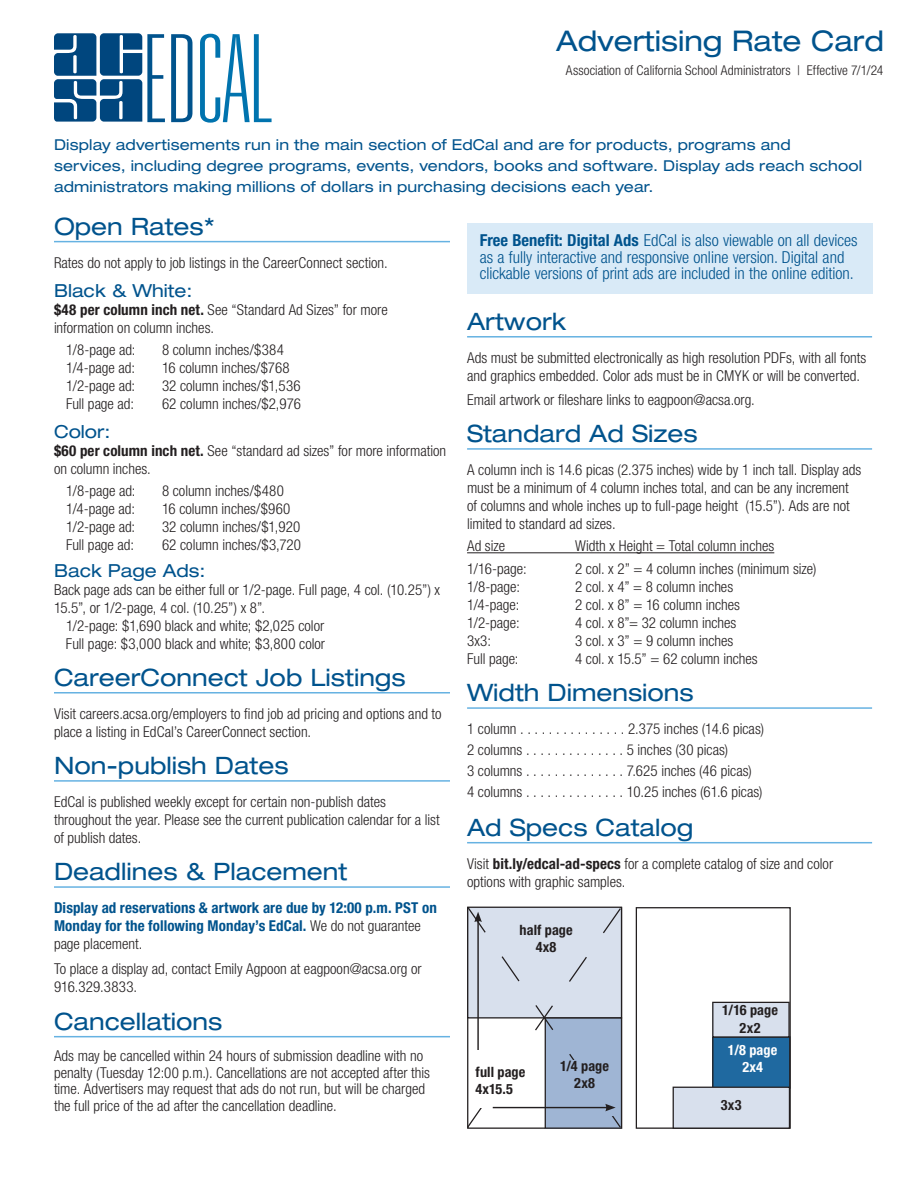
<style>
.page{position:relative;width:918px;height:1188px;background:#fff}
.page>*{position:absolute;margin:0;border:0;box-sizing:border-box;transform-origin:0 0}
.t1{font:expanded 28.5px "Helvetica Neue LT Std";color:#00538d}
.section_heads{font:expanded 24px "Helvetica Neue LT Std";color:#00538d}
.t2{font:expanded 18px "Helvetica Neue LT Std";color:#00538d}
.body_text{font:300 condensed 16.5px/16.5px "Helvetica Neue LT Std";color:#00538d}
.t3{font:300 condensed 15px/18px "Helvetica Neue LT Std";color:#231f20}
.t4{font:expanded 15px/21px "Helvetica Neue LT Std";letter-spacing:.01em;color:#00538d}
.t5{font:700 condensed 15px/18px "Helvetica Neue LT Std";letter-spacing:.005em;color:#00538d}
.t6{font:700 condensed 14.25px/17.1px "Helvetica Neue LT Std";letter-spacing:.005em;color:#231f20;text-align:center}
.t7{font:700 condensed 14.25px/17.1px "Helvetica Neue LT Std";letter-spacing:.005em;color:#fff;text-align:center}
.t8{font:300 condensed 13.5px "Helvetica Neue LT Std";letter-spacing:.005em;color:#231f20}
.s1{font-weight:700}
.s2{font-weight:300;color:#231f20}
</style>
<div class="page">
<hr style="left:54px;top:241px;width:396px;height:1px;background:#66b2e2">
<hr style="left:54px;top:692px;width:396px;height:2px;background:#66b2e2">
<hr style="left:54px;top:780px;width:396px;height:2px;background:#66b2e2">
<hr style="left:54px;top:886px;width:396px;height:2px;background:#66b2e2">
<hr style="left:54px;top:1036px;width:396px;height:1px;background:#66b2e2">
<hr style="left:467px;top:336px;width:405px;height:2px;background:#66b2e2">
<hr style="left:467px;top:448px;width:405px;height:2px;background:#66b2e2">
<hr style="left:467px;top:552px;width:307px;height:1px;background:#231f20">
<hr style="left:467px;top:707px;width:405px;height:2px;background:#66b2e2">
<hr style="left:467px;top:842px;width:405px;height:1px;background:#66b2e2">
<svg style="left:200px;top:34px;width:72px;height:89px"></svg>
<svg style="left:54px;top:33px;width:138px;height:89px"></svg>
<div style="left:467px;top:224px;width:406px;height:70px;background:#d9eaf7"></div>
<div style="left:713px;top:1037px;width:77px;height:51px;background:#1f69a0"></div>
<div style="left:712px;top:1036px;width:79px;height:53px;border:1px solid #231f20"></div>
<div style="left:636px;top:907px;width:155px;height:222px;border:1px solid #231f20"></div>
<div style="left:713px;top:1002px;width:76px;height:35px;background:#d8e0ed"></div>
<div style="left:712px;top:1002px;width:78px;height:36px;border:1px solid #231f20"></div>
<div style="left:673px;top:1087px;width:116px;height:41px;background:#d8e0ed"></div>
<div style="left:673px;top:1087px;width:117px;height:42px;border:1px solid #231f20"></div>
<svg style="left:467px;top:906px;width:155px;height:223px"></svg>
<p class="t1" style="left:556px;top:24px;width:329px">Advertising Rate Card</p>
<p class="t8" style="left:566px;top:62px;width:319px">Association of California School Administrators | Effective 7/1/24</p>
<p class="t4" style="left:54px;top:134px;width:810px">Display advertisements run in the main section of EdCal and are for products, programs and services, including degree programs, events, vendors, books and software. Display ads reach school administrators making millions of dollars in purchasing decisions each year.</p>
<p class="section_heads" style="left:54px;top:212px;width:162px">Open Rates*</p>
<p class="t3" style="left:54px;top:253px;width:335px">Rates do not apply to job listings in the CareerConnect section.</p>
<p class="t2" style="left:54px;top:279px;width:140px">Black &amp; White:</p>
<p class="t3" style="left:54px;top:300px;width:335px"><span class="s1">$48 per column inch net.</span> See “Standard Ad Sizes” for more information on column inches.</p>
<p class="t3" style="left:66px;top:341px;width:71px">1/8-page ad:</p>
<p class="t3" style="left:162px;top:341px;width:123px">8 column inches/$384</p>
<p class="t3" style="left:66px;top:359px;width:70px">1/4-page ad:</p>
<p class="t3" style="left:162px;top:359px;width:129px">16 column inches/$768</p>
<p class="t3" style="left:66px;top:377px;width:71px">1/2-page ad:</p>
<p class="t3" style="left:162px;top:377px;width:140px">32 column inches/$1,536</p>
<p class="t3" style="left:66px;top:395px;width:70px">Full page ad:</p>
<p class="t3" style="left:162px;top:395px;width:140px">62 column inches/$2,976</p>
<p class="t2" style="left:54px;top:421px;width:58px">Color:</p>
<p class="t3" style="left:54px;top:441px;width:394px"><span class="s1">$60 per column inch net.</span> See “standard ad sizes” for more information on column inches.</p>
<p class="t3" style="left:66px;top:482px;width:71px">1/8-page ad:</p>
<p class="t3" style="left:162px;top:482px;width:123px">8 column inches/$480</p>
<p class="t3" style="left:66px;top:500px;width:70px">1/4-page ad:</p>
<p class="t3" style="left:162px;top:500px;width:130px">16 column inches/$960</p>
<p class="t3" style="left:66px;top:518px;width:71px">1/2-page ad:</p>
<p class="t3" style="left:162px;top:518px;width:140px">32 column inches/$1,920</p>
<p class="t3" style="left:66px;top:536px;width:70px">Full page ad:</p>
<p class="t3" style="left:162px;top:536px;width:141px">62 column inches/$3,720</p>
<p class="t2" style="left:54px;top:559px;width:153px">Back Page Ads:</p>
<p class="t3" style="left:54px;top:580px;width:388px">Back page ads can be either full or 1/2-page. Full page, 4 col. (10.25”) x<br>15.5”, or 1/2-page, 4 col. (10.25”) x 8”.</p>
<p class="t3" style="left:66px;top:616px;width:261px">1/2-page: $1,690 black and white; $2,025 color<br>Full page: $3,000 black and white; $3,800 color</p>
<p class="section_heads" style="left:54px;top:663px;width:353px">CareerConnect Job Listings</p>
<p class="t3" style="left:54px;top:704px;width:389px">Visit careers.acsa.org/employers to find job ad pricing and options and to place a listing in EdCal’s CareerConnect section.</p>
<p class="section_heads" style="left:54px;top:751px;width:236px">Non-publish Dates</p>
<p class="t3" style="left:54px;top:792px;width:387px">EdCal is published weekly except for certain non-publish dates throughout the year. Please see the current publication calendar for a list of publish dates.</p>
<p class="section_heads" style="left:54px;top:857px;width:295px">Deadlines &amp; Placement</p>
<p class="t5" style="left:54px;top:898px;width:384px">Display ad reservations &amp; artwork are due by 12:00 p.m. PST on<br>Monday for the following Monday’s EdCal. <span class="s2">We do not guarantee page placement.</span></p>
<p class="t3" style="left:54px;top:960px;width:369px">To place a display ad, contact Emily Agpoon at eagpoon@acsa.org or<br>916.329.3833.</p>
<p class="section_heads" style="left:54px;top:1007px;width:170px">Cancellations</p>
<p class="t3" style="left:54px;top:1047px;width:378px;line-height:16.5px">Ads may be cancelled within 24 hours of submission deadline with no penalty (Tuesday 12:00 p.m.). Cancellations are not accepted after this time. Advertisers may request that ads do not run, but will be charged the full price of the ad after the cancellation deadline.</p>
<p class="body_text" style="left:480px;top:232px;width:379px"><span class="s1">Free Benefit: Digital Ads</span> EdCal is also viewable on all devices as a fully interactive and responsive online version. Digital and clickable versions of print ads are included in the online edition.</p>
<p class="section_heads" style="left:467px;top:307px;width:101px">Artwork</p>
<p class="t3" style="left:467px;top:348px;width:401px">Ads must be submitted electronically as high resolution PDFs, with all fonts and graphics embedded. Color ads must be in CMYK or will be converted.</p>
<p class="t3" style="left:467px;top:390px;width:289px">Email artwork or fileshare links to eagpoon@acsa.org.</p>
<p class="section_heads" style="left:467px;top:419px;width:232px">Standard Ad Sizes</p>
<p class="t3" style="left:467px;top:460px;width:396px">A column inch is 14.6 picas (2.375 inches) wide by 1 inch tall. Display ads must be a minimum of 4 column inches total, and can be any increment of columns and whole inches up to full-page height (15.5”). Ads are not limited to standard ad sizes.</p>
<p class="t3" style="left:467px;top:537px;width:39px">Ad size</p>
<p class="t3" style="left:575px;top:537px;width:201px">Width x Height = Total column inches</p>
<p class="t3" style="left:467px;top:559px;width:61px">1/16-page:</p>
<p class="t3" style="left:575px;top:559px;width:243px">2 col. x 2” = 4 column inches (minimum size)</p>
<p class="t3" style="left:467px;top:577px;width:54px">1/8-page:</p>
<p class="t3" style="left:575px;top:577px;width:160px">2 col. x 4” = 8 column inches</p>
<p class="t3" style="left:467px;top:595px;width:54px">1/4-page:</p>
<p class="t3" style="left:575px;top:595px;width:166px">2 col. x 8” = 16 column inches</p>
<p class="t3" style="left:467px;top:613px;width:54px">1/2-page:</p>
<p class="t3" style="left:575px;top:613px;width:163px">4 col. x 8”= 32 column inches</p>
<p class="t3" style="left:467px;top:631px;width:25px">3x3:</p>
<p class="t3" style="left:575px;top:631px;width:160px">3 col. x 3” = 9 column inches</p>
<p class="t3" style="left:467px;top:649px;width:53px">Full page:</p>
<p class="t3" style="left:575px;top:649px;width:184px">4 col. x 15.5” = 62 column inches</p>
<p class="section_heads" style="left:467px;top:678px;width:228px">Width Dimensions</p>
<p class="t3" style="left:467px;top:720px;width:299px">1 column . . . . . . . . . . . . . . . 2.375 inches (14.6 picas)</p>
<p class="t3" style="left:467px;top:741px;width:263px">2 columns . . . . . . . . . . . . . . 5 inches (30 picas)</p>
<p class="t3" style="left:467px;top:762px;width:286px">3 columns . . . . . . . . . . . . . . 7.625 inches (46 picas)</p>
<p class="t3" style="left:467px;top:783px;width:297px">4 columns . . . . . . . . . . . . . . 10.25 inches (61.6 picas)</p>
<p class="section_heads" style="left:467px;top:813px;width:228px">Ad Specs Catalog</p>
<p class="t3" style="left:467px;top:854px;width:368px">Visit <span class="s1">bit.ly/edcal-ad-specs</span> for a complete catalog of size and color options with graphic samples.</p>
<p class="t6" style="left:520px;top:921px;width:55px">half page</p>
<p class="t6" style="left:536px;top:938px;width:22px">4x8</p>
<p class="t6" style="left:476px;top:1064px;width:51px">full page</p>
<p class="t6" style="left:476px;top:1081px;width:39px">4x15.5</p>
<p class="t6" style="left:560px;top:1057px;width:50px">1/4 page</p>
<p class="t6" style="left:574px;top:1074px;width:22px">2x8</p>
<p class="t6" style="left:722px;top:1002px;width:57px">1/16 page<br>2x2</p>
<p class="t7" style="left:728px;top:1041px;width:51px">1/8 page<br>2x4</p>
<p class="t6" style="left:721px;top:1096px;width:22px">3x3</p>
</div>
